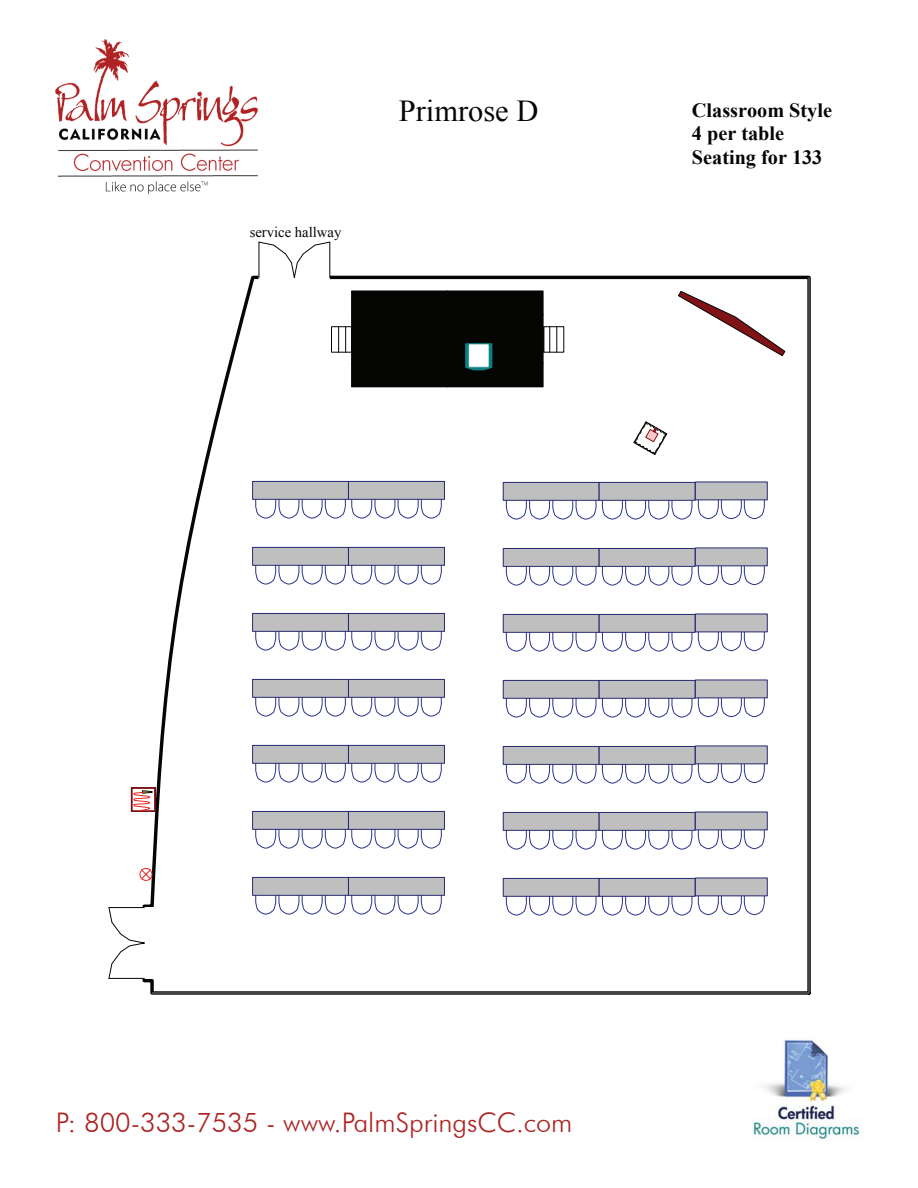
<style>
.page{position:relative;width:918px;height:1188px;background:#fff}
.page>*{position:absolute;margin:0;border:0;box-sizing:border-box;transform-origin:0 0}
.t1{font:30.45px "Times New Roman";color:#050504}
.t2{font:300 27px "Futura BT";color:#aa2422}
.t3{font:700 20.25px/23.7px "Times New Roman";color:#050504}
.t4{font:14.7px "Times New Roman";color:#050504}
</style>
<div class="page">
<img style="left:56px;top:39px;width:201px;height:155px">
<img style="left:752px;top:1037px;width:111px;height:103px">
<svg style="left:142px;top:275px;width:669px;height:720px"></svg>
<hr style="left:152px;top:993px;width:657px;height:1px;background:#050504">
<div style="left:133px;top:908px;width:23px;height:70px;background:#fff"></div>
<svg style="left:108px;top:907px;width:37px;height:72px"></svg>
<hr style="left:109px;top:978px;width:35px;height:1px;background:#050504">
<hr style="left:109px;top:907px;width:35px;height:1px;background:#050504">
<div style="left:259px;top:266px;width:71px;height:23px;background:#fff"></div>
<svg style="left:258px;top:241px;width:73px;height:37px"></svg>
<hr style="left:259px;top:242px;width:1px;height:35px;background:#050504">
<hr style="left:329px;top:242px;width:1px;height:35px;background:#050504">
<svg style="left:139px;top:868px;width:14px;height:13px"></svg>
<div style="left:131px;top:787px;width:25px;height:25px;border:1px solid #7f1315"></div>
<svg style="left:142px;top:790px;width:11px;height:19px"></svg>
<div style="left:132px;top:788px;width:23px;height:23px;border:1px solid #7f1315"></div>
<svg style="left:133px;top:791px;width:19px;height:21px"></svg>
<hr style="left:809px;top:277px;width:1px;height:716px;background:#050504">
<svg style="left:677px;top:290px;width:109px;height:67px"></svg>
<svg style="left:632px;top:421px;width:37px;height:36px"></svg>
<div style="left:447px;top:363px;width:96px;height:24px;background:#050504"></div>
<div style="left:447px;top:339px;width:96px;height:24px;background:#050504"></div>
<div style="left:447px;top:315px;width:96px;height:24px;background:#050504"></div>
<div style="left:447px;top:291px;width:96px;height:24px;background:#050504"></div>
<div style="left:352px;top:363px;width:96px;height:24px;background:#050504"></div>
<div style="left:352px;top:339px;width:96px;height:24px;background:#050504"></div>
<div style="left:352px;top:315px;width:96px;height:24px;background:#050504"></div>
<div style="left:352px;top:291px;width:96px;height:24px;background:#050504"></div>
<div style="left:332px;top:327px;width:20px;height:25px;background:#fff"></div>
<div style="left:331px;top:326px;width:21px;height:27px;border:1px solid #050504"></div>
<svg style="left:345px;top:327px;width:7px;height:25px"></svg>
<svg style="left:338px;top:327px;width:1px;height:25px"></svg>
<svg style="left:550px;top:328px;width:12px;height:23px"></svg>
<div style="left:543px;top:326px;width:21px;height:27px;border:1px solid #050504"></div>
<svg style="left:543px;top:327px;width:7px;height:25px"></svg>
<svg style="left:556px;top:327px;width:1px;height:25px"></svg>
<svg style="left:465px;top:343px;width:28px;height:28px"></svg>
<div style="left:468px;top:344px;width:21px;height:23px;background:#fff"></div>
<div style="left:468px;top:343px;width:22px;height:25px;border:1px solid #0e8081"></div>
<div style="left:253px;top:482px;width:95px;height:17px;background:#c0bfbf"></div>
<div style="left:252px;top:481px;width:97px;height:19px;border:1px solid #272973"></div>
<svg style="left:255px;top:494px;width:187px;height:25px"></svg>
<div style="left:349px;top:482px;width:95px;height:17px;background:#c0bfbf"></div>
<div style="left:348px;top:481px;width:97px;height:19px;border:1px solid #272973"></div>
<div style="left:503px;top:483px;width:96px;height:17px;background:#c0bfbf"></div>
<div style="left:503px;top:482px;width:96px;height:19px;border:1px solid #272973"></div>
<div style="left:253px;top:547px;width:95px;height:18px;background:#c0bfbf"></div>
<div style="left:252px;top:547px;width:97px;height:19px;border:1px solid #272973"></div>
<svg style="left:255px;top:560px;width:187px;height:25px"></svg>
<div style="left:349px;top:547px;width:95px;height:18px;background:#c0bfbf"></div>
<div style="left:348px;top:547px;width:97px;height:19px;border:1px solid #272973"></div>
<div style="left:503px;top:549px;width:96px;height:17px;background:#c0bfbf"></div>
<div style="left:503px;top:548px;width:96px;height:19px;border:1px solid #272973"></div>
<div style="left:253px;top:614px;width:95px;height:17px;background:#c0bfbf"></div>
<div style="left:252px;top:613px;width:97px;height:19px;border:1px solid #272973"></div>
<svg style="left:255px;top:626px;width:187px;height:25px"></svg>
<div style="left:349px;top:614px;width:95px;height:17px;background:#c0bfbf"></div>
<div style="left:348px;top:613px;width:97px;height:19px;border:1px solid #272973"></div>
<div style="left:503px;top:615px;width:96px;height:17px;background:#c0bfbf"></div>
<div style="left:503px;top:614px;width:96px;height:19px;border:1px solid #272973"></div>
<div style="left:253px;top:680px;width:95px;height:17px;background:#c0bfbf"></div>
<div style="left:252px;top:679px;width:97px;height:19px;border:1px solid #272973"></div>
<svg style="left:255px;top:692px;width:187px;height:25px"></svg>
<div style="left:349px;top:680px;width:95px;height:17px;background:#c0bfbf"></div>
<div style="left:348px;top:679px;width:97px;height:19px;border:1px solid #272973"></div>
<div style="left:503px;top:681px;width:96px;height:17px;background:#c0bfbf"></div>
<div style="left:503px;top:680px;width:96px;height:19px;border:1px solid #272973"></div>
<div style="left:253px;top:745px;width:95px;height:18px;background:#c0bfbf"></div>
<div style="left:252px;top:745px;width:97px;height:19px;border:1px solid #272973"></div>
<svg style="left:255px;top:758px;width:187px;height:25px"></svg>
<div style="left:349px;top:745px;width:95px;height:18px;background:#c0bfbf"></div>
<div style="left:348px;top:745px;width:97px;height:19px;border:1px solid #272973"></div>
<div style="left:503px;top:747px;width:96px;height:17px;background:#c0bfbf"></div>
<div style="left:503px;top:746px;width:96px;height:19px;border:1px solid #272973"></div>
<div style="left:253px;top:812px;width:95px;height:17px;background:#c0bfbf"></div>
<div style="left:252px;top:811px;width:97px;height:19px;border:1px solid #272973"></div>
<svg style="left:255px;top:824px;width:187px;height:25px"></svg>
<div style="left:349px;top:812px;width:95px;height:17px;background:#c0bfbf"></div>
<div style="left:348px;top:811px;width:97px;height:19px;border:1px solid #272973"></div>
<div style="left:503px;top:813px;width:96px;height:17px;background:#c0bfbf"></div>
<div style="left:503px;top:812px;width:96px;height:19px;border:1px solid #272973"></div>
<div style="left:253px;top:878px;width:95px;height:17px;background:#c0bfbf"></div>
<div style="left:252px;top:877px;width:97px;height:19px;border:1px solid #272973"></div>
<svg style="left:255px;top:890px;width:187px;height:25px"></svg>
<div style="left:349px;top:878px;width:95px;height:17px;background:#c0bfbf"></div>
<div style="left:348px;top:877px;width:97px;height:19px;border:1px solid #272973"></div>
<div style="left:503px;top:879px;width:96px;height:17px;background:#c0bfbf"></div>
<div style="left:503px;top:878px;width:96px;height:19px;border:1px solid #272973"></div>
<div style="left:599px;top:483px;width:96px;height:17px;background:#c0bfbf"></div>
<div style="left:599px;top:482px;width:96px;height:19px;border:1px solid #272973"></div>
<div style="left:599px;top:549px;width:96px;height:17px;background:#c0bfbf"></div>
<div style="left:599px;top:548px;width:96px;height:19px;border:1px solid #272973"></div>
<div style="left:599px;top:615px;width:96px;height:17px;background:#c0bfbf"></div>
<div style="left:599px;top:614px;width:96px;height:19px;border:1px solid #272973"></div>
<div style="left:599px;top:681px;width:96px;height:17px;background:#c0bfbf"></div>
<div style="left:599px;top:680px;width:96px;height:19px;border:1px solid #272973"></div>
<div style="left:599px;top:747px;width:96px;height:17px;background:#c0bfbf"></div>
<div style="left:599px;top:746px;width:96px;height:19px;border:1px solid #272973"></div>
<div style="left:599px;top:813px;width:96px;height:17px;background:#c0bfbf"></div>
<div style="left:599px;top:812px;width:96px;height:19px;border:1px solid #272973"></div>
<div style="left:599px;top:879px;width:96px;height:17px;background:#c0bfbf"></div>
<div style="left:599px;top:878px;width:96px;height:19px;border:1px solid #272973"></div>
<svg style="left:506px;top:495px;width:259px;height:25px"></svg>
<div style="left:695px;top:482px;width:72px;height:18px;background:#c0bfbf"></div>
<div style="left:695px;top:482px;width:73px;height:18px;border:1px solid #272973"></div>
<svg style="left:506px;top:561px;width:259px;height:25px"></svg>
<div style="left:695px;top:548px;width:72px;height:18px;background:#c0bfbf"></div>
<div style="left:695px;top:548px;width:73px;height:18px;border:1px solid #272973"></div>
<svg style="left:506px;top:627px;width:259px;height:25px"></svg>
<div style="left:695px;top:614px;width:72px;height:18px;background:#c0bfbf"></div>
<svg style="left:506px;top:693px;width:259px;height:25px"></svg>
<div style="left:695px;top:680px;width:72px;height:18px;background:#c0bfbf"></div>
<div style="left:695px;top:680px;width:73px;height:18px;border:1px solid #272973"></div>
<svg style="left:506px;top:759px;width:259px;height:25px"></svg>
<div style="left:695px;top:746px;width:72px;height:18px;background:#c0bfbf"></div>
<div style="left:695px;top:746px;width:73px;height:18px;border:1px solid #272973"></div>
<svg style="left:506px;top:825px;width:259px;height:25px"></svg>
<div style="left:695px;top:812px;width:72px;height:18px;background:#c0bfbf"></div>
<svg style="left:506px;top:891px;width:259px;height:25px"></svg>
<div style="left:695px;top:878px;width:72px;height:18px;background:#c0bfbf"></div>
<div style="left:695px;top:878px;width:73px;height:18px;border:1px solid #272973"></div>
<p class="t4" style="left:250px;top:227px;width:93px">service hallway</p>
<p class="t1" style="left:399px;top:100px;width:141px">Primrose D</p>
<p class="t3" style="left:692px;top:100px;width:142px">Classroom Style<br>4 per table<br>Seating for 133</p>
<p class="t2" style="left:56px;top:1112px;width:518px">P: 800-333-7535 - www.PalmSpringsCC.com</p>
</div>
